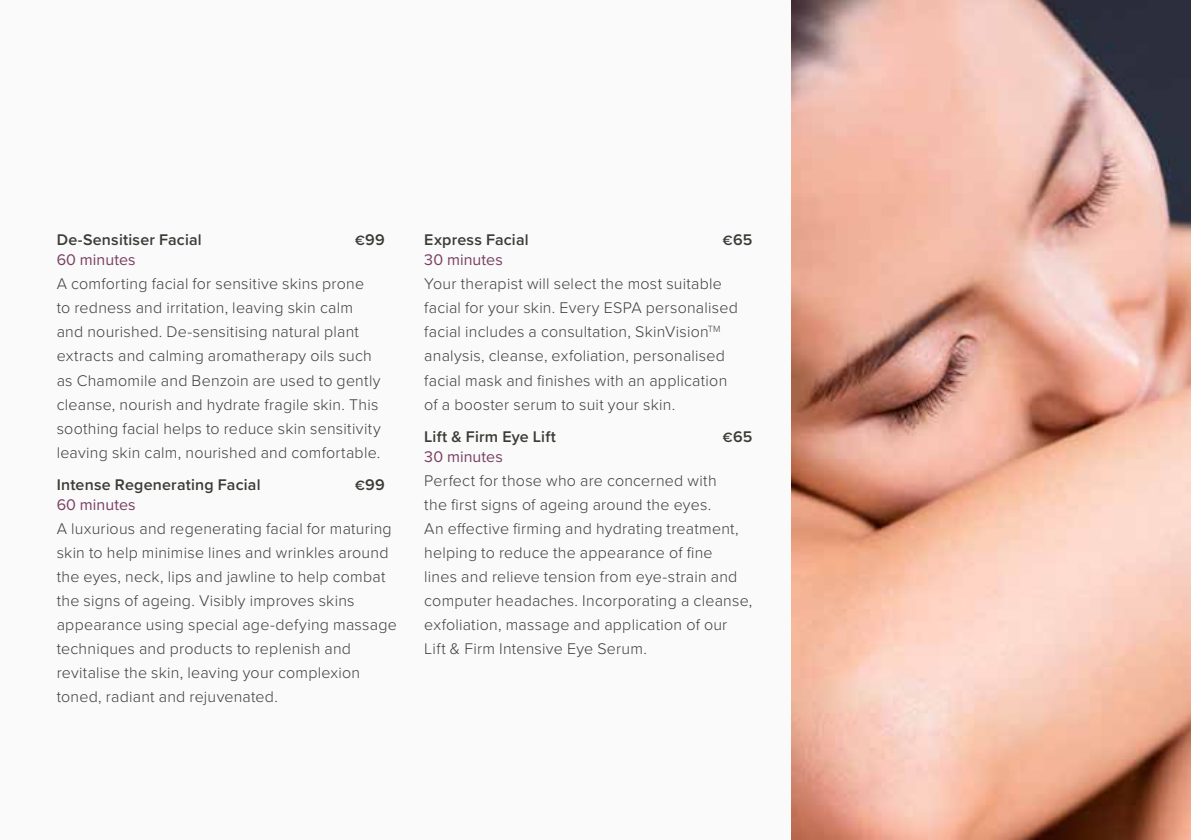
<style>
.page{position:relative;width:1191px;height:840px;background:#fff}
.page>*{position:absolute;margin:0;border:0;box-sizing:border-box;transform-origin:0 0}
.t1{font:300 16px/24px "Proxima Nova";letter-spacing:.015em;color:#3e3d40}
.t2{font:600 16px "Proxima Nova";letter-spacing:.015em;color:#3a3b36}
.t3{font:16px "Proxima Nova";letter-spacing:.005em;color:#783f62}
.s1{font-size:14px}
</style>
<div class="page">
<div style="left:0;top:0;width:1191px;height:839px;background:#fbfafa"></div>
<img style="left:791px;top:0;width:400px;height:839px">
<p class="t2" style="left:57px;top:228px;width:146px">De-Sensitiser Facial</p>
<p class="t2" style="left:355px;top:228px;width:31px"><span class="s1">€</span>99</p>
<p class="t3" style="left:57px;top:248px;width:80px">60 minutes</p>
<p class="t1" style="left:57px;top:271px;width:325px">A comforting facial for sensitive skins prone to redness and irritation, leaving skin calm and nourished. De-sensitising natural plant extracts and calming aromatherapy oils such as Chamomile and Benzoin are used to gently cleanse, nourish and hydrate fragile skin. This soothing facial helps to reduce skin sensitivity leaving skin calm, nourished and comfortable.</p>
<p class="t2" style="left:57px;top:472px;width:205px">Intense Regenerating Facial</p>
<p class="t2" style="left:355px;top:472px;width:31px"><span class="s1">€</span>99</p>
<p class="t3" style="left:57px;top:492px;width:80px">60 minutes</p>
<p class="t1" style="left:57px;top:515px;width:342px">A luxurious and regenerating facial for maturing skin to help minimise lines and wrinkles around the eyes, neck, lips and jawline to help combat the signs of ageing. Visibly improves skins appearance using special age-defying massage techniques and products to replenish and revitalise the skin, leaving your complexion toned, radiant and rejuvenated.</p>
<p class="t2" style="left:424px;top:228px;width:106px">Express Facial</p>
<p class="t2" style="left:723px;top:228px;width:31px"><span class="s1">€</span>65</p>
<p class="t3" style="left:424px;top:248px;width:80px">30 minutes</p>
<p class="t1" style="left:424px;top:271px;width:315px">Your therapist will select the most suitable facial for your skin. Every ESPA personalised facial includes a consultation, SkinVision<sup>TM </sup>analysis, cleanse, exfoliation, personalised facial mask and finishes with an application of a booster serum to suit your skin.</p>
<p class="t2" style="left:424px;top:424px;width:133px">Lift &amp; Firm Eye Lift</p>
<p class="t2" style="left:723px;top:424px;width:31px"><span class="s1">€</span>65</p>
<p class="t3" style="left:424px;top:444px;width:80px">30 minutes</p>
<p class="t1" style="left:424px;top:467px;width:329px">Perfect for those who are concerned with<br>the first signs of ageing around the eyes.<br>An effective firming and hydrating treatment, helping to reduce the appearance of fine<br>lines and relieve tension from eye-strain and computer headaches. Incorporating a cleanse, exfoliation, massage and application of our Lift &amp; Firm Intensive Eye Serum.</p>
</div>
